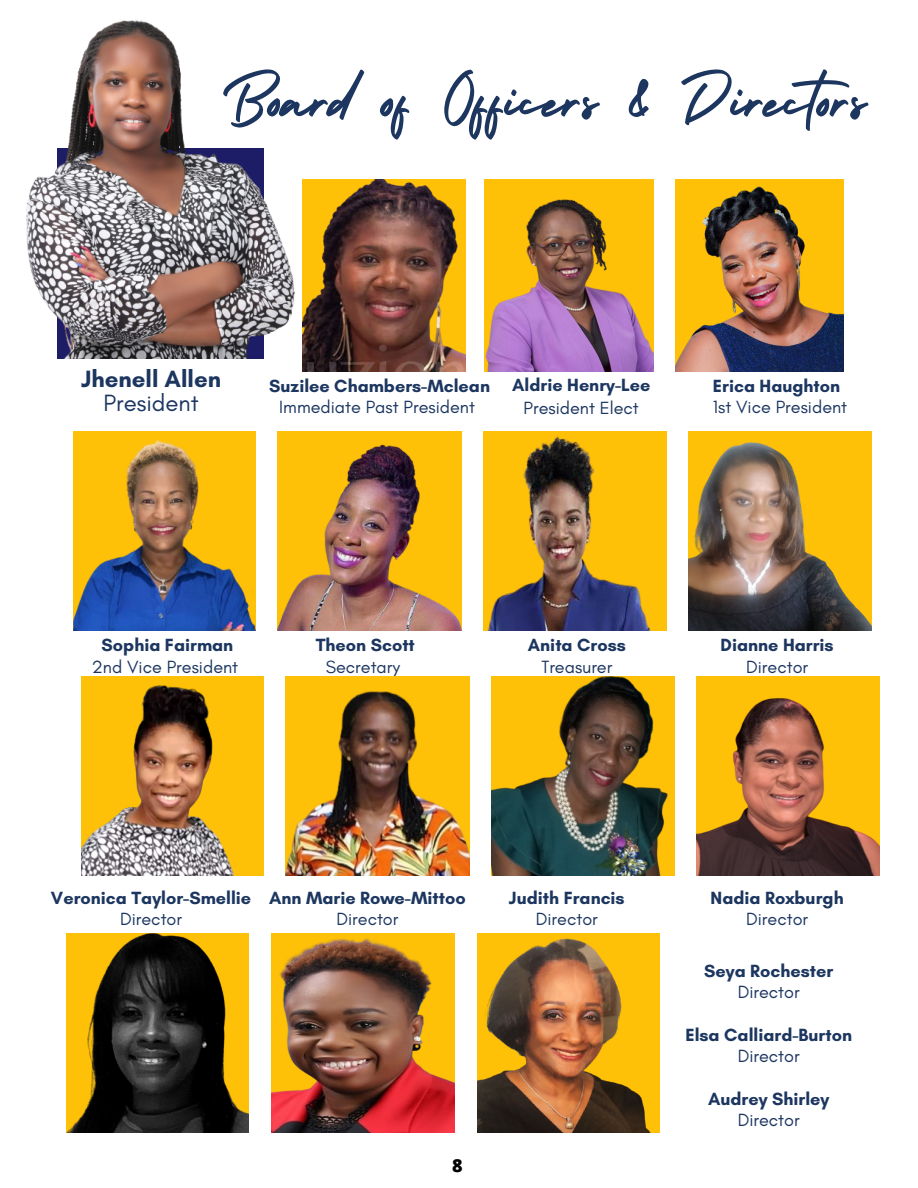
<style>
.page{position:relative;width:918px;height:1188px;background:#fff}
.page>*{position:absolute;margin:0;border:0;box-sizing:border-box;transform-origin:0 0}
.t1{font:75px "Holiday";color:#1c3660}
.t2{font:700 24px "Glacial Indifference";color:#1c3660}
.t3{font:24px "Glacial Indifference";color:#1c3660}
.t4{font:700 18px "Glacial Indifference";color:#1c3660}
.t5{font:18px "Glacial Indifference";color:#1c3660}
.t6{font:800 18px "Open Sans";color:#000}
</style>
<div class="page">
<img style="left:485px;top:179px;width:168px;height:193px">
<img style="left:676px;top:179px;width:167px;height:193px">
<img style="left:302px;top:179px;width:163px;height:193px">
<img style="left:73px;top:431px;width:182px;height:200px">
<img style="left:278px;top:431px;width:183px;height:200px">
<img style="left:484px;top:431px;width:182px;height:200px">
<img style="left:689px;top:431px;width:183px;height:200px">
<img style="left:26px;top:20px;width:299px;height:339px">
<img style="left:81px;top:677px;width:182px;height:199px">
<img style="left:286px;top:677px;width:183px;height:199px">
<img style="left:492px;top:677px;width:182px;height:199px">
<img style="left:697px;top:677px;width:183px;height:199px">
<img style="left:66px;top:933px;width:183px;height:200px">
<img style="left:271px;top:933px;width:184px;height:200px">
<img style="left:477px;top:933px;width:182px;height:200px">
<h1 class="t1" style="left:221px;top:41px;width:648px">Board of Officers &amp; Directors</h1>
<h2 class="t2" style="left:81px;top:364px;width:141px">Jhenell Allen</h2>
<h2 class="t3" style="left:104px;top:388px;width:97px">President</h2>
<p class="t4" style="left:269px;top:375px;width:222px">Suzilee Chambers-Mclean</p>
<p class="t5" style="left:279px;top:396px;width:197px">Immediate Past President</p>
<p class="t4" style="left:512px;top:374px;width:140px">Aldrie Henry-Lee</p>
<p class="t5" style="left:524px;top:396px;width:117px">President Elect</p>
<p class="t4" style="left:713px;top:375px;width:129px">Erica Haughton</p>
<p class="t5" style="left:713px;top:396px;width:136px">1st Vice President</p>
<p class="t4" style="left:102px;top:634px;width:133px">Sophia Fairman</p>
<p class="t5" style="left:92px;top:656px;width:148px">2nd Vice President</p>
<p class="t4" style="left:316px;top:634px;width:101px">Theon Scott</p>
<p class="t5" style="left:326px;top:656px;width:76px">Secretary</p>
<p class="t4" style="left:528px;top:634px;width:100px">Anita Cross</p>
<p class="t5" style="left:541px;top:656px;width:72px">Treasurer</p>
<p class="t4" style="left:721px;top:634px;width:115px">Dianne Harris</p>
<p class="t5" style="left:746px;top:656px;width:63px">Director</p>
<p class="t4" style="left:51px;top:887px;width:202px">Veronica Taylor-Smellie</p>
<p class="t5" style="left:120px;top:908px;width:63px">Director</p>
<p class="t4" style="left:269px;top:887px;width:198px">Ann Marie Rowe-Mittoo</p>
<p class="t5" style="left:336px;top:908px;width:63px">Director</p>
<p class="t4" style="left:509px;top:887px;width:117px">Judith Francis</p>
<p class="t5" style="left:536px;top:908px;width:63px">Director</p>
<p class="t6" style="left:452px;top:1153px;width:12px">8</p>
<p class="t4" style="left:711px;top:887px;width:135px">Nadia Roxburgh</p>
<p class="t5" style="left:746px;top:908px;width:63px">Director</p>
<p class="t4" style="left:704px;top:960px;width:131px">Seya Rochester</p>
<p class="t5" style="left:738px;top:981px;width:63px">Director</p>
<p class="t4" style="left:685px;top:1024px;width:168px">Elsa Calliard-Burton</p>
<p class="t5" style="left:738px;top:1045px;width:63px">Director</p>
<p class="t4" style="left:708px;top:1088px;width:123px">Audrey Shirley</p>
<p class="t5" style="left:738px;top:1109px;width:63px">Director</p>
</div>
